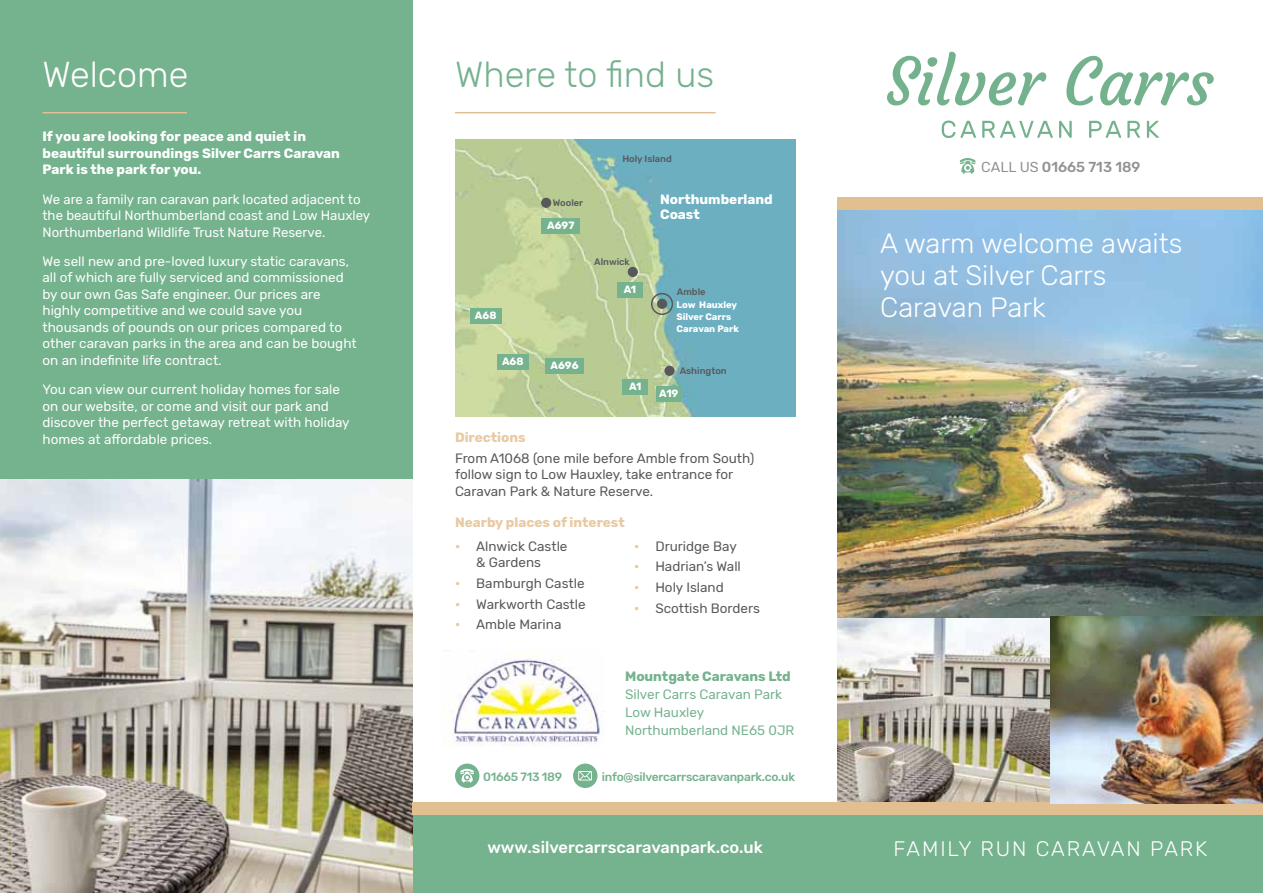
<style>
.page{position:relative;width:1263px;height:893px;background:#fff}
.page>*{position:absolute;margin:0;border:0;box-sizing:border-box;transform-origin:0 0}
.t1{font:300 36px "Rubik";color:#fff}
.t2{font:300 36px "Rubik";color:#75b28e}
.t3{font:300 27.75px/32px "Rubik";color:#fff}
.t4{font:300 21px "Rubik";letter-spacing:.09em;color:#fff}
.t5{font:500 16.5px "Rubik";color:#fff}
.t6{font:500 14.4px "Rubik";color:#919290}
.t7{font:14.4px "Rubik";color:#919290}
.t8{font:13.5px/16.5px "Rubik";color:#fff}
.t9{font:13.5px/16.5px "Rubik";color:#58585b}
.t10{font:700 13.5px/16.5px "Rubik";color:#fff}
.t11{font:13.5px/18px "Rubik";color:#75b28e}
.t12{font:700 13.5px "Rubik";color:#e8caa3}
.t13{font:700 13.5px "Rubik";color:#75b28e}
.t14{font:500 12px "Rubik";letter-spacing:-.02em;color:#75b28e}
.t15{font:700 10.5px "Rubik";color:#fff}
.t16{font:500 9.3px "Rubik";color:#58585b}
.t17{font:700 9.3px/12px "Rubik";color:#fff}
.s1{font-weight:700;color:#e8caa3}
.s2{font-weight:400}
</style>
<div class="page">
<div style="left:455px;top:764px;width:24px;height:24px;background:#75b28e;border-radius:50%"></div>
<img style="left:838px;top:210px;width:425px;height:592px">
<div style="left:412px;top:814px;width:851px;height:79px;background:#75b28e"></div>
<div style="left:0;top:0;width:412px;height:485px;background:#75b28e"></div>
<svg style="left:887px;top:52px;width:159px;height:53px"></svg>
<svg style="left:1066px;top:56px;width:148px;height:50px"></svg>
<svg style="left:942px;top:121px;width:34px;height:17px"></svg>
<svg style="left:982px;top:121px;width:71px;height:17px"></svg>
<svg style="left:1059px;top:121px;width:13px;height:17px"></svg>
<svg style="left:1089px;top:121px;width:32px;height:17px"></svg>
<svg style="left:1127px;top:121px;width:13px;height:17px"></svg>
<svg style="left:1147px;top:121px;width:12px;height:17px"></svg>
<img style="left:0;top:479px;width:412px;height:414px">
<hr style="left:43px;top:112px;width:144px;height:1px;background:#e2bf90">
<hr style="left:455px;top:112px;width:261px;height:1px;background:#e2bf90">
<img style="left:455px;top:139px;width:340px;height:278px">
<div style="left:838px;top:197px;width:425px;height:13px;background:#e2bf90"></div>
<div style="left:412px;top:802px;width:851px;height:13px;background:#e2bf90"></div>
<svg style="left:960px;top:158px;width:15px;height:16px"></svg>
<div style="left:656px;top:386px;width:26px;height:16px;background:#75b28e"></div>
<div style="left:622px;top:379px;width:26px;height:16px;background:#75b28e"></div>
<div style="left:617px;top:282px;width:26px;height:16px;background:#75b28e"></div>
<div style="left:542px;top:218px;width:38px;height:16px;background:#75b28e"></div>
<div style="left:545px;top:358px;width:39px;height:16px;background:#75b28e"></div>
<div style="left:497px;top:354px;width:32px;height:16px;background:#75b28e"></div>
<div style="left:470px;top:308px;width:32px;height:16px;background:#75b28e"></div>
<div style="left:664px;top:366px;width:11px;height:10px;background:#58585b;border-radius:50%"></div>
<div style="left:657px;top:299px;width:10px;height:10px;background:#58585b;border-radius:50%"></div>
<div style="left:651px;top:293px;width:22px;height:22px;border:2px solid #58585b;border-radius:50%"></div>
<div style="left:541px;top:198px;width:10px;height:10px;background:#58585b;border-radius:50%"></div>
<div style="left:628px;top:267px;width:10px;height:10px;background:#58585b;border-radius:50%"></div>
<img style="left:443px;top:659px;width:160px;height:87px">
<svg style="left:460px;top:769px;width:14px;height:13px"></svg>
<div style="left:573px;top:764px;width:24px;height:24px;background:#75b28e;border-radius:50%"></div>
<svg style="left:578px;top:771px;width:14px;height:9px"></svg>
<h1 class="t1" style="left:43px;top:54px;width:147px">Welcome</h1>
<p class="t10" style="left:43px;top:129px;width:299px">If you are looking for peace and quiet in beautiful surroundings Silver Carrs Caravan<br>Park is the park for you.</p>
<p class="t8" style="left:43px;top:191px;width:329px">We are a family ran caravan park located adjacent to the beautiful Northumberland coast and Low Hauxley<br>Northumberland Wildlife Trust Nature Reserve.</p>
<p class="t8" style="left:43px;top:253px;width:316px">We sell new and pre-loved luxury static caravans, all of which are fully serviced and commissioned by our own Gas Safe engineer. Our prices are highly competitive and we could save you thousands of pounds on our prices compared to other caravan parks in the area and can be bought on an indefinite life contract.</p>
<p class="t8" style="left:43px;top:381px;width:309px">You can view our current holiday homes for sale on our website, or come and visit our park and discover the perfect getaway retreat with holiday homes at affordable prices.</p>
<h1 class="t2" style="left:455px;top:54px;width:261px">Where to find us</h1>
<p class="t15" style="left:475px;top:309px;width:23px">A68</p>
<p class="t15" style="left:502px;top:355px;width:23px">A68</p>
<p class="t16" style="left:622px;top:153px;width:51px">Holy Island</p>
<p class="t16" style="left:553px;top:197px;width:32px">Wooler</p>
<p class="t15" style="left:547px;top:219px;width:29px">A697</p>
<p class="t16" style="left:594px;top:256px;width:37px">Alnwick</p>
<p class="t15" style="left:624px;top:283px;width:14px">A1</p>
<p class="t15" style="left:550px;top:359px;width:30px">A696</p>
<p class="t15" style="left:629px;top:380px;width:14px">A1</p>
<p class="t10" style="left:660px;top:192px;width:114px;line-height:15px">Northumberland<br>Coast</p>
<p class="t16" style="left:677px;top:286px;width:30px">Amble</p>
<p class="t17" style="left:676px;top:299px;width:64px">Low Hauxley<br>Silver Carrs<br>Caravan Park</p>
<p class="t16" style="left:680px;top:365px;width:48px">Ashington</p>
<p class="t15" style="left:659px;top:387px;width:21px">A19</p>
<p class="t12" style="left:455px;top:429px;width:72px">Directions</p>
<p class="t9" style="left:455px;top:450px;width:301px">From A1068 (one mile before Amble from South) follow sign to Low Hauxley, take entrance for<br>Caravan Park &amp; Nature Reserve.</p>
<p class="t12" style="left:455px;top:514px;width:171px">Nearby places of interest</p>
<p class="t9" style="left:455px;top:538px;width:114px;text-align:center"><span class="s1">•</span> Alnwick Castle &amp; Gardens</p>
<p class="t9" style="left:455px;top:575px;width:131px"><span class="s1">•</span> Bamburgh Castle</p>
<p class="t9" style="left:455px;top:596px;width:132px"><span class="s1">•</span> Warkworth Castle</p>
<p class="t9" style="left:455px;top:617px;width:108px"><span class="s1">•</span> Amble Marina</p>
<p class="t9" style="left:634px;top:538px;width:104px"><span class="s1">•</span> Druridge Bay</p>
<p class="t9" style="left:634px;top:559px;width:108px"><span class="s1">•</span> Hadrian’s Wall</p>
<p class="t9" style="left:634px;top:579px;width:91px"><span class="s1">•</span> Holy Island</p>
<p class="t9" style="left:634px;top:600px;width:127px"><span class="s1">•</span> Scottish Borders</p>
<p class="t13" style="left:625px;top:668px;width:167px">Mountgate Caravans Ltd</p>
<p class="t11" style="left:625px;top:685px;width:171px">Silver Carrs Caravan Park<br>Low Hauxley<br>Northumberland NE65 0JR</p>
<p class="t14" style="left:483px;top:769px;width:81px">01665 713 189</p>
<p class="t14" style="left:602px;top:769px;width:194px">info@silvercarrscaravanpark.co.uk</p>
<p class="t5" style="left:487px;top:838px;width:277px">www.silvercarrscaravanpark.co.uk</p>
<p class="t7" style="left:981px;top:159px;width:19px">Call</p>
<p class="t6" style="left:1020px;top:159px;width:122px"><span class="s2">Us</span> 01665 713 189</p>
<h1 class="t1" style="left:880px;top:214px;width:278px">A warm welcome</h1>
<h2 class="t3" style="left:880px;top:228px;width:304px">A warm welcome awaits you at Silver Carrs<br>Caravan Park</h2>
<h3 class="t4" style="left:894px;top:837px;width:315px">Family run caravan park</h3>
</div>
